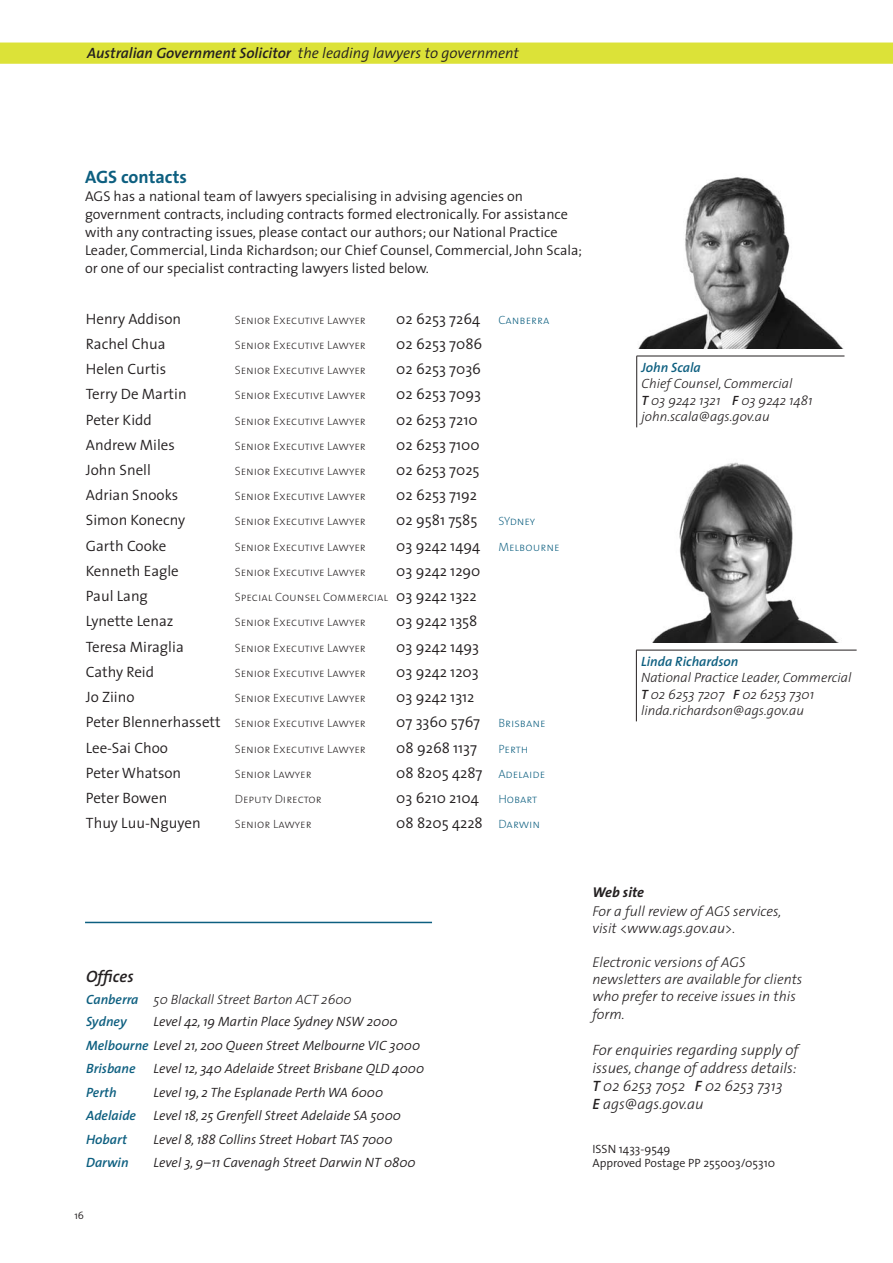
<style>
.page{position:relative;width:893px;height:1263px;background:#fff}
.page>*{position:absolute;margin:0;border:0;box-sizing:border-box;transform-origin:0 0}
.Head_2{font:700 18px "The Sans";color:#0d5f80}
.Address_HeadingSmall{font:italic 600 16.5px "The Sans";color:#231f20}
.Text{font:300 15px "The Sans";color:#231f20}
.t1{font:italic 300 15px/18px "The Sans";color:#231f20}
.t2{font:italic 600 15px "The Sans";color:#231f20}
.Plain_paragraph{font:300 14.25px/18px "The Sans";color:#231f20}
.t3{font:italic 300 14.25px/17.4px "The Sans";color:#231f20}
.t4{font:italic 700 14.25px "The Sans";color:#231f20}
.Address_HeadingSmall-2{font:italic 300 13.5px "The Sans";color:#231f20}
.Contact_details{font:italic 300 13.5px/16.5px "The Sans";color:#231f20}
.Address_HeadingSmall-3{font:italic 600 13.5px "The Sans";color:#0d5f80}
.Address_HeadingSmall-4{font:italic 300 13.5px "The Sans";color:#231f20}
.Text-2{font:12px "The Sans Extra Light Caps";color:#231f20}
.t5{font:300 12px "The Sans";color:#231f20}
.Text-3{font:12px "The Sans Extra Light Caps";color:#0d5f80}
.Plain_paragraph-2{font:300 10.5px "The Sans";color:#231f20}
.s1{font-weight:300}
.s2{font-family:"The Sans Extra Light Caps";font-weight:400;font-size:12px;color:#0d5f80}
.s3{font-family:"The Sans";font-weight:300;font-size:15px}
.s4{font-weight:600;color:#0d5f80}
.s5{font-family:"The Sans Semi Bold Caps";font-weight:400}
.s6{font-weight:600}
</style>
<div class="page">
<hr style="left:85px;top:922px;width:347px;height:1px;background:#0d5f80">
<img style="left:639px;top:177px;width:204px;height:171px">
<img style="left:652px;top:462px;width:186px;height:180px">
<hr style="left:636px;top:650px;width:221px;height:1px;background:#231f20">
<hr style="left:636px;top:650px;width:1px;height:71px;background:#231f20">
<hr style="left:636px;top:356px;width:208px;height:1px;background:#231f20">
<hr style="left:636px;top:356px;width:1px;height:71px;background:#231f20">
<div style="left:0;top:43px;width:893px;height:21px;background:#dce238"></div>
<p class="t2" style="left:87px;top:40px;width:433px">Australian Government Solicitor <span class="s1">the leading lawyers to government</span></p>
<p class="Head_2" style="left:85px;top:162px;width:103px">AGS contacts</p>
<p class="Plain_paragraph" style="left:85px;top:187px;width:498px">AGS has a national team of lawyers specialising in advising agencies on government contracts, including contracts formed electronically. For assistance with any contracting issues, please contact our authors; our National Practice Leader, Commercial, Linda Richardson; our Chief Counsel, Commercial, John Scala; or one of our specialist contracting lawyers listed below.</p>
<p class="Text" style="left:86px;top:306px;width:97px">Henry Addison</p>
<p class="Text-2" style="left:235px;top:310px;width:133px">Senior Executive Lawyer</p>
<p class="Text" style="left:396px;top:306px;width:155px">02 6253 7264 <span class="s2">Canberra</span></p>
<p class="Text" style="left:86px;top:331px;width:81px">Rachel Chua</p>
<p class="Text-2" style="left:235px;top:335px;width:133px">Senior Executive Lawyer</p>
<p class="Text" style="left:396px;top:331px;width:87px">02 6253 7086</p>
<p class="Text" style="left:86px;top:357px;width:82px">Helen Curtis</p>
<p class="Text-2" style="left:235px;top:360px;width:133px">Senior Executive Lawyer</p>
<p class="Text" style="left:396px;top:357px;width:86px">02 6253 7036</p>
<p class="Text" style="left:86px;top:382px;width:102px">Terry De Martin</p>
<p class="Text-2" style="left:235px;top:385px;width:133px">Senior Executive Lawyer</p>
<p class="Text" style="left:396px;top:382px;width:86px">02 6253 7093</p>
<p class="Text" style="left:86px;top:407px;width:67px">Peter Kidd</p>
<p class="Text-2" style="left:235px;top:411px;width:133px">Senior Executive Lawyer</p>
<p class="Text" style="left:396px;top:407px;width:83px">02 6253 7210</p>
<p class="Text" style="left:86px;top:432px;width:91px">Andrew Miles</p>
<p class="Text-2" style="left:235px;top:436px;width:133px">Senior Executive Lawyer</p>
<p class="Text" style="left:396px;top:432px;width:85px">02 6253 7100</p>
<p class="Text" style="left:86px;top:457px;width:67px">John Snell</p>
<p class="Text-2" style="left:235px;top:461px;width:133px">Senior Executive Lawyer</p>
<p class="Text" style="left:396px;top:457px;width:85px">02 6253 7025</p>
<p class="Text" style="left:86px;top:483px;width:94px">Adrian Snooks</p>
<p class="Text-2" style="left:235px;top:486px;width:133px">Senior Executive Lawyer</p>
<p class="Text" style="left:396px;top:483px;width:82px">02 6253 7192</p>
<p class="Text" style="left:86px;top:508px;width:101px">Simon Konecny</p>
<p class="Text-2" style="left:235px;top:511px;width:133px">Senior Executive Lawyer</p>
<p class="Text" style="left:396px;top:508px;width:83px">02 9581 7585</p>
<p class="Text-3" style="left:498px;top:511px;width:38px">SYdney</p>
<p class="Text" style="left:86px;top:533px;width:82px">Garth Cooke</p>
<p class="Text-2" style="left:235px;top:537px;width:133px">Senior Executive Lawyer</p>
<p class="Text" style="left:396px;top:533px;width:165px">03 9242 1494 <span class="s2">Melbourne</span></p>
<p class="Text" style="left:86px;top:558px;width:94px">Kenneth Eagle</p>
<p class="Text-2" style="left:235px;top:562px;width:133px">Senior Executive Lawyer</p>
<p class="Text" style="left:396px;top:558px;width:86px">03 9242 1290</p>
<p class="Text" style="left:86px;top:584px;width:64px">Paul Lang</p>
<p class="Text-2" style="left:235px;top:587px;width:243px">Special Counsel Commercial <span class="s3">03 9242 1322</span></p>
<p class="Text" style="left:86px;top:609px;width:89px">Lynette Lenaz</p>
<p class="Text-2" style="left:235px;top:612px;width:133px">Senior Executive Lawyer</p>
<p class="Text" style="left:396px;top:609px;width:83px">03 9242 1358</p>
<p class="Text" style="left:86px;top:634px;width:99px">Teresa Miraglia</p>
<p class="Text-2" style="left:235px;top:638px;width:133px">Senior Executive Lawyer</p>
<p class="Text" style="left:396px;top:634px;width:84px">03 9242 1493</p>
<p class="Text" style="left:86px;top:659px;width:70px">Cathy Reid</p>
<p class="Text-2" style="left:235px;top:663px;width:133px">Senior Executive Lawyer</p>
<p class="Text" style="left:396px;top:659px;width:84px">03 9242 1203</p>
<p class="Text" style="left:86px;top:684px;width:50px">Jo Ziino</p>
<p class="Text-2" style="left:235px;top:688px;width:133px">Senior Executive Lawyer</p>
<p class="Text" style="left:396px;top:684px;width:80px">03 9242 1312</p>
<p class="Text-2" style="left:86px;top:713px;width:282px"><span class="s3">Peter Blennerhassett</span> Senior Executive Lawyer</p>
<p class="Text" style="left:396px;top:710px;width:151px">07 3360 5767 <span class="s2">Brisbane</span></p>
<p class="Text" style="left:86px;top:735px;width:84px">Lee-Sai Choo</p>
<p class="Text-2" style="left:235px;top:738px;width:133px">Senior Executive Lawyer</p>
<p class="Text" style="left:396px;top:735px;width:82px">08 9268 1137</p>
<p class="Text-3" style="left:498px;top:738px;width:32px">Perth</p>
<p class="Text" style="left:86px;top:760px;width:97px">Peter Whatson</p>
<p class="Text-2" style="left:235px;top:764px;width:78px">Senior Lawyer</p>
<p class="Text" style="left:396px;top:760px;width:150px">08 8205 4287 <span class="s2">Adelaide</span></p>
<p class="Text" style="left:86px;top:785px;width:83px">Peter Bowen</p>
<p class="Text-2" style="left:235px;top:789px;width:89px">Deputy Director</p>
<p class="Text" style="left:396px;top:785px;width:84px">03 6210 2104</p>
<p class="Text-3" style="left:498px;top:789px;width:40px">Hobart</p>
<p class="Text" style="left:86px;top:811px;width:116px">Thuy Luu-Nguyen</p>
<p class="Text-2" style="left:235px;top:814px;width:78px">Senior Lawyer</p>
<p class="Text" style="left:396px;top:811px;width:145px">08 8205 4228 <span class="s2">Darwin</span></p>
<p class="Contact_details" style="left:641px;top:358px;width:173px"><span class="s4">John Scala<br></span>Chief Counsel, Commercial<br><span class="s5">T</span> 03 9242 1321 <span class="s5">F</span> 03 9242 1481 john.scala@ags.gov.au</p>
<p class="Contact_details" style="left:641px;top:653px;width:212px"><span class="s4">Linda Richardson<br></span>National Practice Leader, Commercial<br><span class="s5">T</span> 02 6253 7207 <span class="s5">F</span> 02 6253 7301 linda.richardson@ags.gov.au</p>
<p class="Address_HeadingSmall" style="left:86px;top:962px;width:49px">Offices</p>
<p class="Address_HeadingSmall-4" style="left:86px;top:988px;width:267px"><span class="s4">Canberra</span> 50 Blackall Street Barton ACT 2600</p>
<p class="Address_HeadingSmall-3" style="left:86px;top:1010px;width:42px">Sydney</p>
<p class="Address_HeadingSmall-2" style="left:154px;top:1011px;width:246px">Level 42, 19 Martin Place Sydney NSW 2000</p>
<p class="Address_HeadingSmall-2" style="left:86px;top:1034px;width:336px"><span class="s4">Melbourne</span> Level 21, 200 Queen Street Melbourne VIC 3000</p>
<p class="Address_HeadingSmall-3" style="left:86px;top:1057px;width:51px">Brisbane</p>
<p class="Address_HeadingSmall-2" style="left:154px;top:1058px;width:272px">Level 12, 340 Adelaide Street Brisbane QLD 4000</p>
<p class="Address_HeadingSmall-3" style="left:86px;top:1081px;width:32px">Perth</p>
<p class="Address_HeadingSmall-2" style="left:154px;top:1081px;width:231px">Level 19, 2 The Esplanade Perth WA 6000</p>
<p class="Address_HeadingSmall-3" style="left:86px;top:1104px;width:52px">Adelaide</p>
<p class="Address_HeadingSmall-2" style="left:154px;top:1104px;width:249px">Level 18, 25 Grenfell Street Adelaide SA 5000</p>
<p class="Address_HeadingSmall-3" style="left:86px;top:1128px;width:42px">Hobart</p>
<p class="Address_HeadingSmall-2" style="left:154px;top:1128px;width:240px">Level 8, 188 Collins Street Hobart TAS 7000</p>
<p class="Address_HeadingSmall-3" style="left:86px;top:1151px;width:44px">Darwin</p>
<p class="Address_HeadingSmall-2" style="left:154px;top:1151px;width:264px">Level 3, 9–11 Cavenagh Street Darwin NT 0800</p>
<p class="Plain_paragraph-2" style="left:74px;top:1206px;width:11px">16</p>
<p class="t4" style="left:592px;top:880px;width:53px">Web site</p>
<p class="t3" style="left:592px;top:902px;width:190px">For a full review of AGS services,</p>
<p class="t3" style="left:592px;top:919px;width:144px">visit &lt;www.ags.gov.au&gt;.</p>
<p class="t3" style="left:592px;top:953px;width:211px">Electronic versions of AGS newsletters are available for clients who prefer to receive issues in this form.</p>
<p class="t1" style="left:592px;top:1041px;width:207px">For enquiries regarding supply of issues, change of address details:<br><span class="s6">T</span> 02 6253 7052 <span class="s6">F</span> 02 6253 7313<br><span class="s6">E</span> ags@ags.gov.au</p>
<p class="t5" style="left:592px;top:1139px;width:80px">ISSN 1433-9549</p>
<p class="t5" style="left:592px;top:1153px;width:184px">Approved Postage PP 255003/05310</p>
</div>
